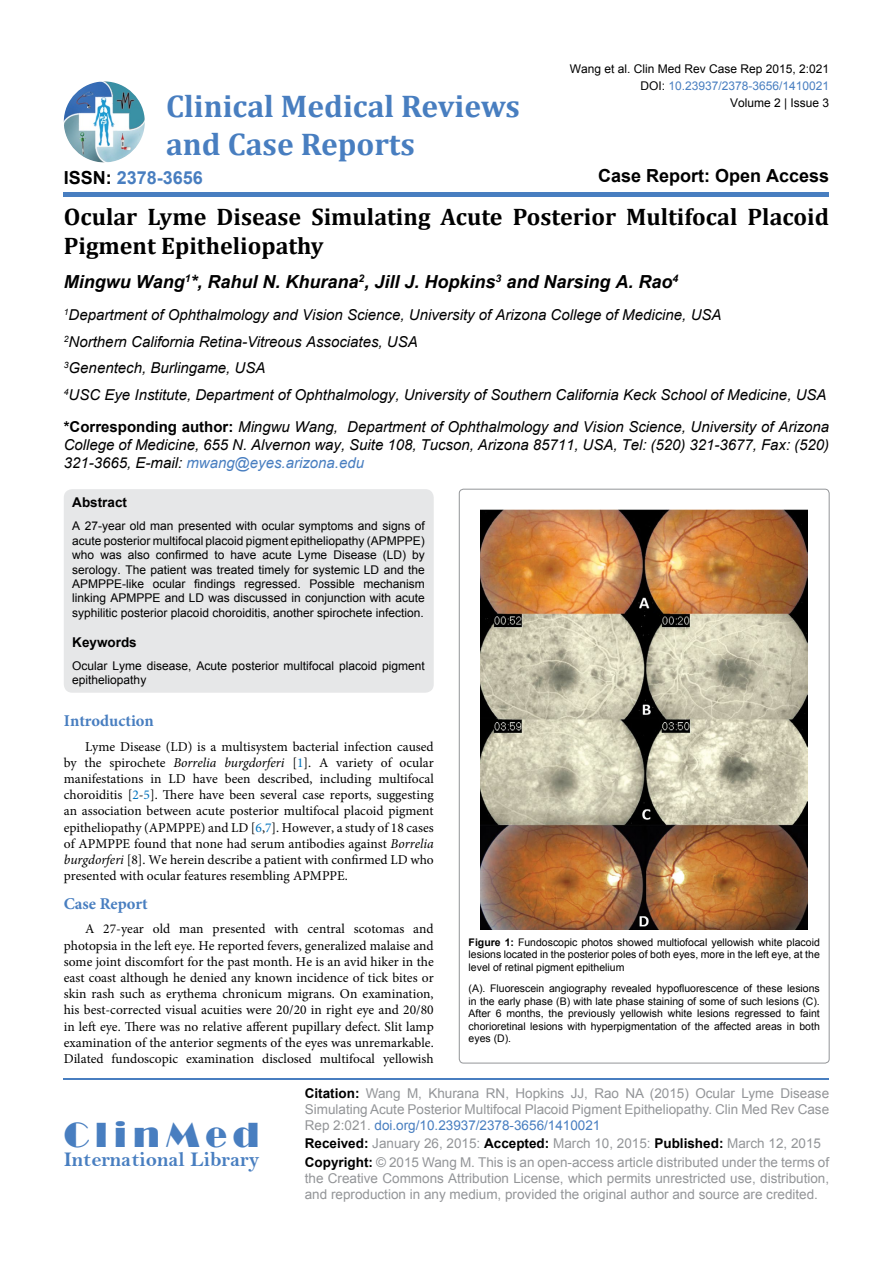
<style>
.page{position:relative;width:893px;height:1263px;background:#fff}
.page>*{position:absolute;margin:0;border:0;box-sizing:border-box;transform-origin:0 0}
.t1{font:36px "Broadway";letter-spacing:.16em;color:#487ec0}
.t2{font:700 31.5px/37.8px "Cambria";color:#487ec0}
.t3{font:700 24px/28.8px "Cambria";color:#000}
.t4{font:21px "Bell MT Bold";color:#487ec0}
.t5{font:italic 700 18px "Arial";color:#000}
.t6{font:700 18px "Arial";color:#000}
.t7{font:700 18px "Arial";color:#487ec0}
.t8{font:700 16.5px "Minion Pro";color:#487ec0}
.t9{font:italic 15px/26.5px "Arial";color:#000}
.t10{font:13.5px/16.2px "Minion Pro";color:#000;text-align:justify}
.t11{font:13.5px/16.2px "Arial";color:#939598}
.t12{font:700 13.5px "Arial";color:#000}
.t13{font:12px/14.4px "Arial";color:#000;text-align:justify}
.t14{font:12px "Arial";color:#487ec0}
.t15{font:10.5px/12.6px "Arial";color:#000;text-align:justify}
.s1{color:#000}
.s2{font-weight:700;font-style:normal}
.s3{color:#487ec0}
.s4{font-style:italic}
.s5{color:#0072bc}
.s6{font-weight:700}
.s7{font-weight:700;color:#000}
</style>
<div class="page">
<img style="left:64px;top:81px;width:81px;height:81px;border-radius:41px">
<hr style="left:64px;top:193px;width:765px;height:4px;background:#487ec0">
<hr style="left:64px;top:1078px;width:765px;height:1px;background:#487ec0">
<div style="left:64px;top:489px;width:370px;height:204px;background:#e6e7e8;border-radius:9px"></div>
<img style="left:481px;top:510px;width:327px;height:419px">
<p class="t13" style="left:570px;top:61px;width:261px">Wang et al. Clin Med Rev Case Rep 2015, 2:021</p>
<h2 class="t2" style="left:166px;top:86px;width:355px">Clinical Medical Reviews and Case Reports</h2>
<h3 class="t7" style="left:64px;top:166px;width:141px"><span class="s1">ISSN:</span> 2378-3656</h3>
<p class="t14" style="left:640px;top:78px;width:190px"><span class="s1">DOI:</span> 10.23937/2378-3656/1410021</p>
<p class="t13" style="left:730px;top:96px;width:101px">Volume 2 | Issue 3</p>
<h3 class="t6" style="left:598px;top:164px;width:233px">Case Report: Open Access</h3>
<h3 class="t3" style="left:64px;top:201px;width:767px">Ocular Lyme Disease Simulating Acute Posterior Multifocal Placoid<br>Pigment Epitheliopathy</h3>
<h3 class="t5" style="left:64px;top:270px;width:616px">Mingwu Wang<sup>1</sup>*, Rahul N. Khurana<sup>2</sup>, Jill J. Hopkins<sup>3</sup> and Narsing A. Rao<sup>4</sup></h3>
<p class="t9" style="left:64px;top:302px;width:764px"><sup>1</sup>Department of Ophthalmology and Vision Science, University of Arizona College of Medicine, USA<br><sup>2</sup>Northern California Retina-Vitreous Associates, USA<br><sup>3</sup>Genentech, Burlingame, USA<br><sup>4</sup>USC Eye Institute, Department of Ophthalmology, University of Southern California Keck School of Medicine, USA</p>
<p class="t9" style="left:64px;top:418px;width:767px;line-height:18px;text-align:justify"><span class="s2">*Corresponding author:</span> Mingwu Wang, Department of Ophthalmology and Vision Science, University of Arizona College of Medicine, 655 N. Alvernon way, Suite 108, Tucson, Arizona 85711, USA, Tel: (520) 321-3677, Fax: (520)<br>321-3665, E-mail: <span class="s3">mwang@eyes.arizona.edu</span></p>
<p class="t12" style="left:72px;top:494px;width:56px">Abstract</p>
<p class="t13" style="left:72px;top:519px;width:354px">A 27-year old man presented with ocular symptoms and signs of acute posterior multifocal placoid pigment epitheliopathy (APMPPE) who was also confirmed to have acute Lyme Disease (LD) by serology. The patient was treated timely for systemic LD and the APMPPE-like ocular findings regressed. Possible mechanism linking APMPPE and LD was discussed in conjunction with acute syphilitic posterior placoid choroiditis, another spirochete infection.</p>
<p class="t12" style="left:72px;top:633px;width:66px">Keywords</p>
<p class="t13" style="left:72px;top:658px;width:354px">Ocular Lyme disease, Acute posterior multifocal placoid pigment epitheliopathy</p>
<p class="t8" style="left:64px;top:709px;width:92px">Introduction</p>
<p class="t10" style="left:64px;top:738px;width:371px;text-indent:21px">Lyme Disease (LD) is a multisystem bacterial infection caused by the spirochete <span class="s4">Borrelia burgdorferi</span> [<span class="s5">1</span>]. A variety of ocular manifestations in LD have been described, including multifocal choroiditis [<span class="s5">2</span>-<span class="s5">5</span>]. There have been several case reports, suggesting an association between acute posterior multifocal placoid pigment epitheliopathy (APMPPE) and LD [<span class="s5">6</span>,<span class="s5">7</span>]. However, a study of 18 cases of APMPPE found that none had serum antibodies against <span class="s4">Borrelia burgdorferi</span> [8]. We herein describe a patient with confirmed LD who presented with ocular features resembling APMPPE.</p>
<p class="t8" style="left:64px;top:892px;width:85px">Case Report</p>
<p class="t10" style="left:64px;top:921px;width:371px;text-indent:21px">A 27-year old man presented with central scotomas and photopsia in the left eye. He reported fevers, generalized malaise and some joint discomfort for the past month. He is an avid hiker in the east coast although he denied any known incidence of tick bites or skin rash such as erythema chronicum migrans. On examination, his best-corrected visual acuities were 20/20 in right eye and 20/80 in left eye. There was no relative afferent pupillary defect. Slit lamp examination of the anterior segments of the eyes was unremarkable.<br>Dilated fundoscopic examination disclosed multifocal yellowish</p>
<p class="t15" style="left:469px;top:936px;width:353px"><span class="s6">Figure 1:</span> Fundoscopic photos showed multiofocal yellowish white placoid lesions located in the posterior poles of both eyes, more in the left eye, at the level of retinal pigment epithelium</p>
<p class="t15" style="left:469px;top:982px;width:353px">(A). Fluorescein angiography revealed hypofluorescence of these lesions in the early phase (B) with late phase staining of some of such lesions (C).<br>After 6 months, the previously yellowish white lesions regressed to faint chorioretinal lesions with hyperpigmentation of the affected areas in both eyes (D).</p>
<h1 class="t1" style="left:64px;top:1113px;width:197px">ClinMed</h1>
<h3 class="t4" style="left:64px;top:1147px;width:197px">International Library</h3>
<p class="t11" style="left:305px;top:1085px;width:526px;text-align:justify"><span class="s7">Citation:</span> Wang M, Khurana RN, Hopkins JJ, Rao NA (2015) Ocular Lyme Disease Simulating Acute Posterior Multifocal Placoid Pigment Epitheliopathy. Clin Med Rev Case Rep 2:021. <span class="s3">doi.org/10.23937/2378-3656/1410021</span></p>
<p class="t11" style="left:305px;top:1135px;width:526px;line-height:18.3px"><span class="s7">Received:</span> January 26, 2015: <span class="s7">Accepted:</span> March 10, 2015: <span class="s7">Published:</span> March 12, 2015<br><span class="s7">Copyright:</span> © 2015 Wang M. This is an open-access article distributed under the terms of</p>
<p class="t11" style="left:305px;top:1170px;width:526px">the Creative Commons Attribution License, which permits unrestricted use, distribution, and reproduction in any medium, provided the original author and source are credited.</p>
</div>
